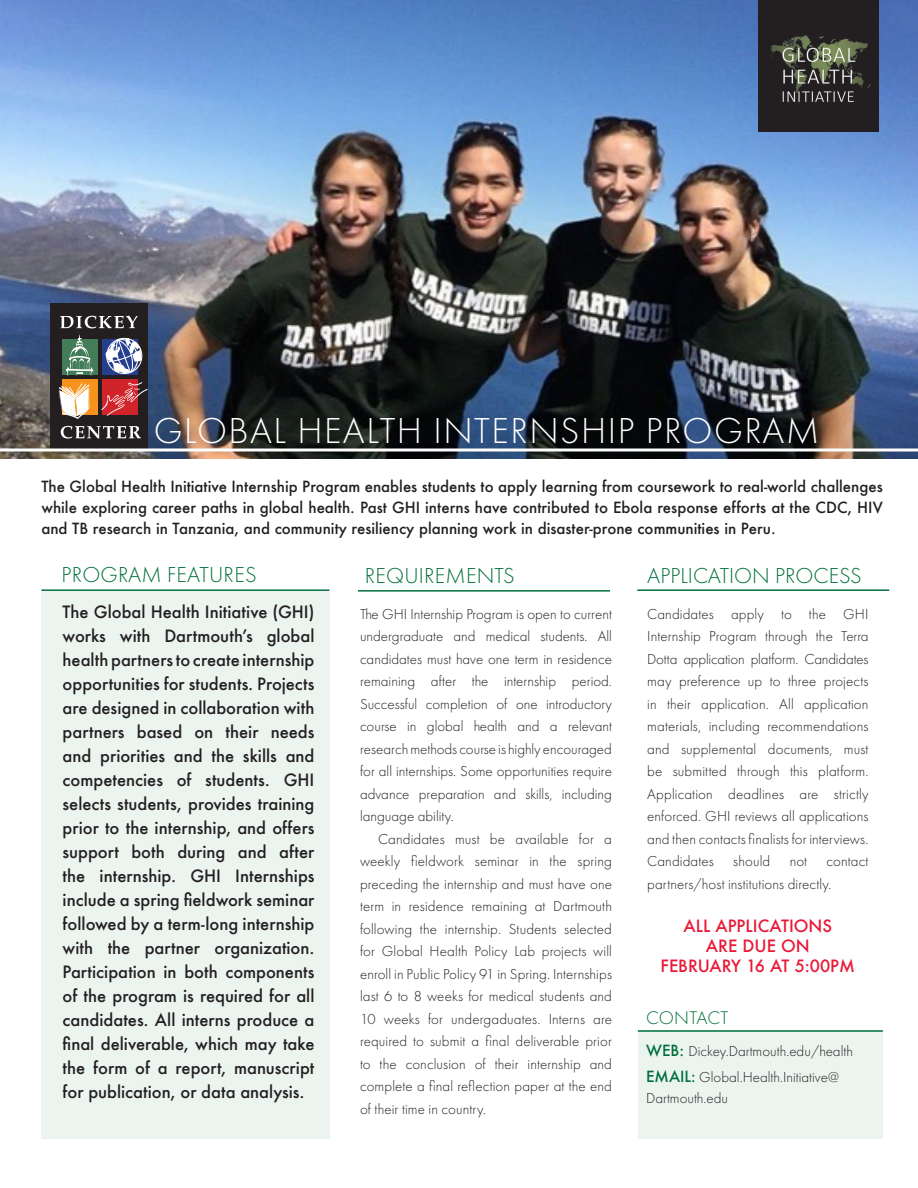
<style>
.page{position:relative;width:918px;height:1188px;background:#fff}
.page>*{position:absolute;margin:0;border:0;box-sizing:border-box;transform-origin:0 0}
.t1{font:300 37.5px "Futura PT";letter-spacing:.04em;color:#fff}
.t2{font:300 22.5px "Futura PT";letter-spacing:.005em;color:#006f3c}
.t3{font:300 19.05px "Futura PT";color:#006f3c}
.t4{font:500 16.5px/24px "Futura";color:#231f20;text-align:justify}
.t5{font:500 16.5px "Futura";color:#e91938}
.t6{font:300 15px/22.5px "Futura PT";letter-spacing:.005em;color:#231f20;text-align:justify}
.t7{font:500 15px/21px "Futura";color:#231f20;text-align:justify}
.s1{font-family:"Futura";font-weight:500;color:#006f3c}
</style>
<div class="page">
<img style="left:0;top:0;width:918px;height:459px">
<div style="left:41px;top:591px;width:288px;height:547px;background:#ebf4ef"></div>
<div style="left:638px;top:1030px;width:245px;height:108px;background:#ebf4ef"></div>
<hr style="left:358px;top:590px;width:252px;height:2px;background:#006f3c">
<hr style="left:41px;top:589px;width:288px;height:2px;background:#006f3c">
<hr style="left:638px;top:1030px;width:245px;height:2px;background:#006f3c">
<hr style="left:637px;top:589px;width:252px;height:2px;background:#006f3c">
<div style="left:50px;top:304px;width:97px;height:145px;background:#231f20"></div>
<div style="left:62px;top:339px;width:36px;height:36px;background:#427c59"></div>
<div style="left:102px;top:339px;width:36px;height:36px;background:#253f8e"></div>
<div style="left:62px;top:379px;width:36px;height:36px;background:#f7931d"></div>
<div style="left:102px;top:379px;width:36px;height:36px;background:#d1232a"></div>
<svg style="left:60px;top:328px;width:75px;height:1px"></svg>
<svg style="left:59px;top:383px;width:31px;height:36px"></svg>
<svg style="left:60px;top:426px;width:81px;height:13px"></svg>
<svg style="left:60px;top:315px;width:78px;height:13px"></svg>
<svg style="left:66px;top:334px;width:27px;height:42px"></svg>
<svg style="left:101px;top:382px;width:46px;height:34px"></svg>
<svg style="left:105px;top:337px;width:38px;height:37px"></svg>
<img style="left:758px;top:0;width:121px;height:131px">
<svg style="left:0;top:448px;width:918px;height:4px"></svg>
<p class="t1" style="left:154px;top:410px;width:667px">GLOBAL HEALTH INTERNSHIP PROGRAM</p>
<p class="t7" style="left:41px;top:476px;width:843px">The Global Health Initiative Internship Program enables students to apply learning from coursework to real-world challenges while exploring career paths in global health. Past GHI interns have contributed to Ebola response efforts at the CDC, HIV and TB research in Tanzania, and community resiliency planning work in disaster-prone communities in Peru.</p>
<p class="t2" style="left:62px;top:562px;width:197px">PROGRAM FEATURES</p>
<p class="t2" style="left:365px;top:563px;width:151px">REQUIREMENTS</p>
<p class="t2" style="left:647px;top:563px;width:216px">APPLICATION PROCESS</p>
<p class="t4" style="left:63px;top:600px;width:253px">The Global Health Initiative (GHI) works with Dartmouth’s global health partners to create internship opportunities for students. Projects are designed in collaboration with partners based on their needs and priorities and the skills and competencies of students. GHI selects students, provides training prior to the internship, and offers support both during and after the internship. GHI Internships include a spring fieldwork seminar followed by a term-long internship with the partner organization.<br>Participation in both components of the program is required for all candidates. All interns produce a final deliverable, which may take the form of a report, manuscript for publication, or data analysis.</p>
<p class="t6" style="left:360px;top:603px;width:254px">The GHI Internship Program is open to current undergraduate and medical students. All candidates must have one term in residence remaining after the internship period.<br>Successful completion of one introductory course in global health and a relevant research methods course is highly encouraged for all internships. Some opportunities require advance preparation and skills, including language ability.</p>
<p class="t6" style="left:360px;top:828px;width:254px;text-indent:18px">Candidates must be available for a weekly fieldwork seminar in the spring preceding the internship and must have one term in residence remaining at Dartmouth following the internship. Students selected for Global Health Policy Lab projects will enroll in Public Policy 91 in Spring. Internships last 6 to 8 weeks for medical students and 10 weeks for undergaduates. Interns are required to submit a final deliverable prior to the conclusion of their internship and complete a final reflection paper at the end of their time in country.</p>
<p class="t6" style="left:647px;top:602px;width:223px">Candidates apply to the GHI Internship Program through the Terra Dotta application platform. Candidates may preference up to three projects in their application. All application materials, including recommendations and supplemental documents, must be submitted through this platform.<br>Application deadlines are strictly enforced. GHI reviews all applications and then contacts finalists for interviews.<br>Candidates</p>
<p class="t6" style="left:733px;top:850px;width:39px">should</p>
<p class="t6" style="left:790px;top:850px;width:19px">not</p>
<p class="t6" style="left:647px;top:850px;width:223px;text-indent:179px">contact partners/host institutions directly.</p>
<p class="t5" style="left:684px;top:915px;width:150px">ALL APPLICATIONS</p>
<p class="t5" style="left:706px;top:935px;width:105px">ARE DUE ON</p>
<p class="t5" style="left:661px;top:954px;width:196px">FEBRUARY 16 AT 5:00PM</p>
<p class="t3" style="left:646px;top:1007px;width:84px">CONTACT</p>
<p class="t6" style="left:646px;top:1040px;width:208px"><span class="s1">WEB:</span> Dickey.Dartmouth.edu/health</p>
<p class="t6" style="left:646px;top:1066px;width:194px"><span class="s1">EMAIL:</span> Global.Health.Initiative@</p>
<p class="t6" style="left:646px;top:1087px;width:84px">Dartmouth.edu</p>
</div>
